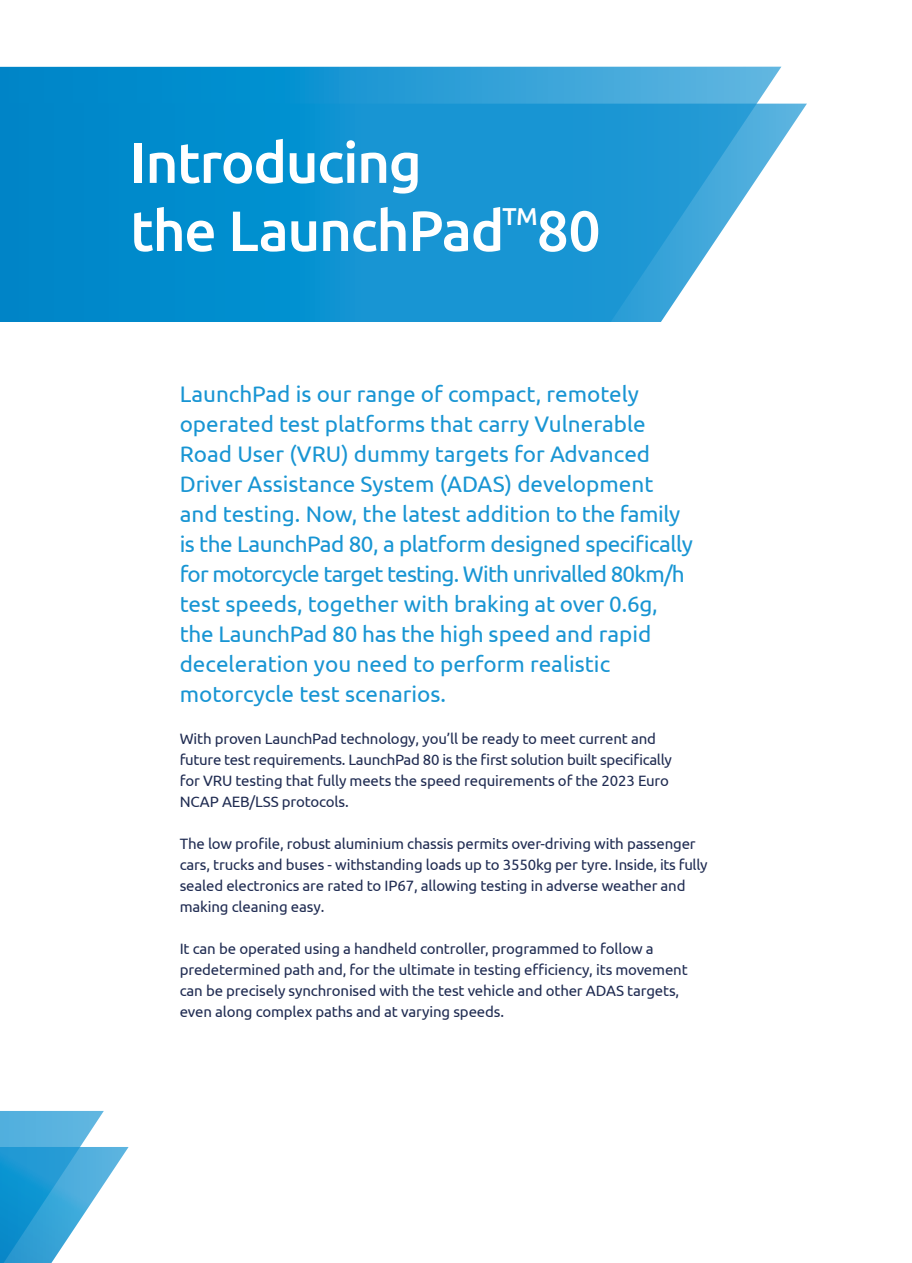
<style>
.page{position:relative;width:912px;height:1263px;background:#fff}
.page>*{position:absolute;margin:0;border:0;box-sizing:border-box;transform-origin:0 0}
.t1{font:500 56.7px/68.1px "Ubuntu";letter-spacing:-.025em;color:#fff}
.t2{font:500 24.45px "Ubuntu";color:#fff}
.t3{font:22.5px/30px "Ubuntu";color:#1895d3}
.t4{font:15px/21px "Ubuntu";letter-spacing:-.01em;color:#202c52}
</style>
<div class="page">
<svg style="left:0;top:1111px;width:129px;height:152px"></svg>
<svg style="left:0;top:67px;width:781px;height:37px;background:#269bd4"></svg>
<svg style="left:0;top:104px;width:807px;height:218px;background:#269cd4"></svg>
<h1 class="t1" style="left:130px;top:127px;width:376px">Introducing the LaunchPad</h1>
<h2 class="t2" style="left:502px;top:201px;width:37px">TM</h2>
<h1 class="t1" style="left:536px;top:195px;width:65px">80</h1>
<p class="t3" style="left:180px;top:379px;width:515px">LaunchPad is our range of compact, remotely operated test platforms that carry Vulnerable Road User (VRU) dummy targets for Advanced Driver Assistance System (ADAS) development and testing. Now, the latest addition to the family is the LaunchPad 80, a platform designed specifically for motorcycle target testing. With unrivalled 80km/h test speeds, together with braking at over 0.6g, the LaunchPad 80 has the high speed and rapid deceleration you need to perform realistic motorcycle test scenarios.</p>
<p class="t4" style="left:180px;top:728px;width:494px">With proven LaunchPad technology, you’ll be ready to meet current and future test requirements. LaunchPad 80 is the first solution built specifically for VRU testing that fully meets the speed requirements of the 2023 Euro NCAP AEB/LSS protocols.</p>
<p class="t4" style="left:180px;top:833px;width:529px">The low profile, robust aluminium chassis permits over-driving with passenger cars, trucks and buses - withstanding loads up to 3550kg per tyre. Inside, its fully sealed electronics are rated to IP67, allowing testing in adverse weather and making cleaning easy.</p>
<p class="t4" style="left:180px;top:938px;width:509px">It can be operated using a handheld controller, programmed to follow a predetermined path and, for the ultimate in testing efficiency, its movement can be precisely synchronised with the test vehicle and other ADAS targets, even along complex paths and at varying speeds.</p>
</div>
